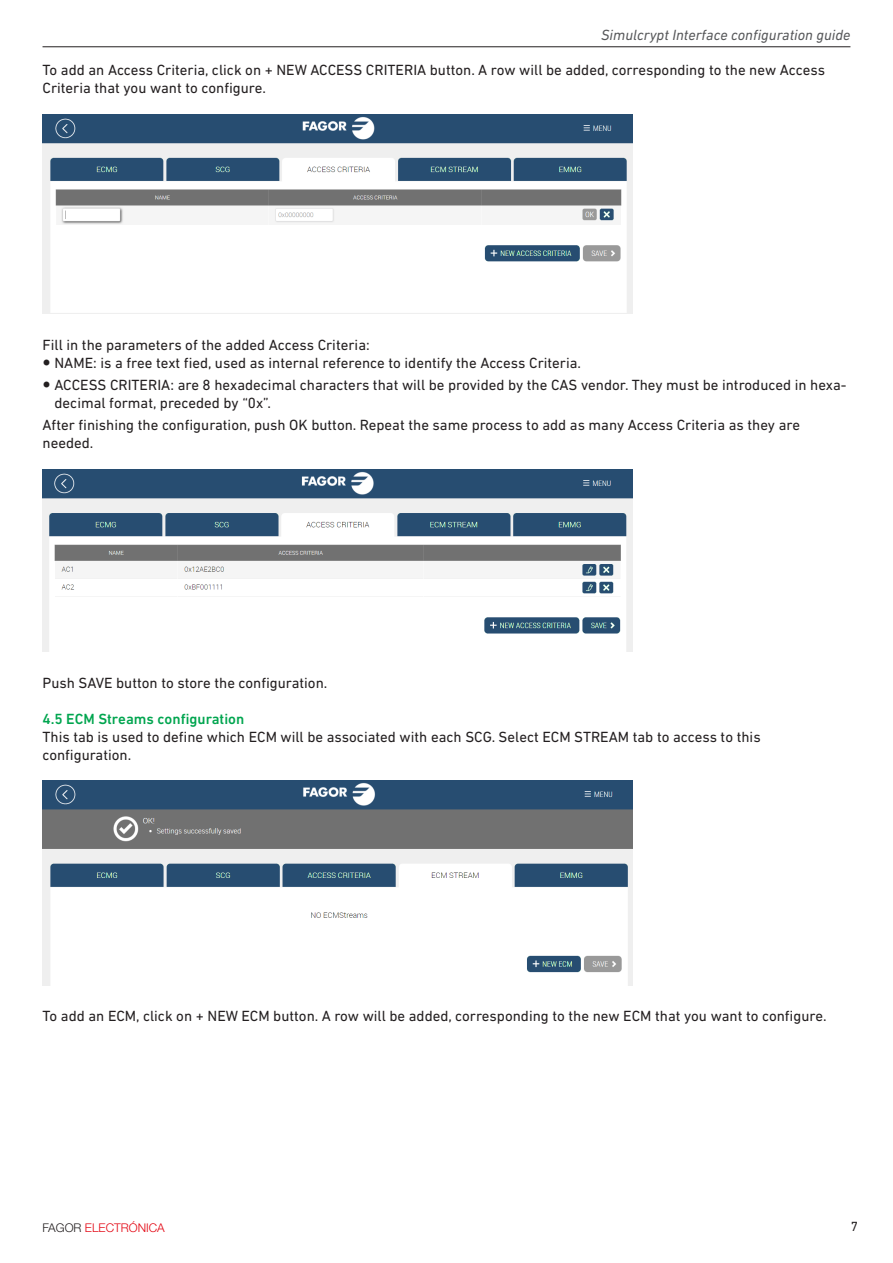
<style>
.page{position:relative;width:893px;height:1263px;background:#fff}
.page>*{position:absolute;margin:0;border:0;box-sizing:border-box;transform-origin:0 0}
.t1{font:15px/18px "DIN Next LT Pro";color:#231f20}
.t2{font:italic 15px "DIN Next LT Pro";color:#57585a}
.t3{font:500 15px "DIN Next LT Pro";color:#00a54f}
.t4{font:13.5px "DIN Next LT Pro";color:#231f20}
.t5{font:300 12px "Helvetica Neue";color:#e30512}
.s1{color:#231f20}
</style>
<div class="page">
<hr style="left:43px;top:47px;width:807px;height:1px;background:#231f20">
<img style="left:43px;top:114px;width:589px;height:200px">
<img style="left:43px;top:469px;width:589px;height:183px">
<img style="left:43px;top:781px;width:589px;height:204px">
<p class="t2" style="left:601px;top:26px;width:251px">Simulcrypt Interface configuration guide</p>
<p class="t1" style="left:43px;top:61px;width:784px">To add an Access Criteria, click on + NEW ACCESS CRITERIA button. A row will be added, corresponding to the new Access<br>Criteria that you want to configure.</p>
<p class="t1" style="left:43px;top:335px;width:329px">Fill in the parameters of the added Access Criteria:</p>
<p class="t1" style="left:54px;top:353px;width:528px">NAME: is a free text fied, used as internal reference to identify the Access Criteria.</p>
<p class="t1" style="left:54px;top:376px;width:794px">ACCESS CRITERIA: are 8 hexadecimal characters that will be provided by the CAS vendor. They must be introduced in hexa&shy;decimal format, preceded by “0x”.</p>
<p class="t1" style="left:43px;top:416px;width:759px">After finishing the configuration, push OK button. Repeat the same process to add as many Access Criteria as they are needed.</p>
<p class="t1" style="left:43px;top:673px;width:286px">Push SAVE button to store the configuration.</p>
<p class="t3" style="left:43px;top:710px;width:203px">4.5 ECM Streams configuration</p>
<p class="t1" style="left:43px;top:727px;width:720px">This tab is used to define which ECM will be associated with each SCG. Select ECM STREAM tab to access to this configuration.</p>
<p class="t1" style="left:43px;top:1007px;width:785px">To add an ECM, click on + NEW ECM button. A row will be added, corresponding to the new ECM that you want to configure.</p>
<p class="t5" style="left:43px;top:1218px;width:124px"><span class="s1">FAGOR</span> ELECTRÓNICA</p>
<p class="t4" style="left:851px;top:1218px;width:9px">7</p>
</div>
